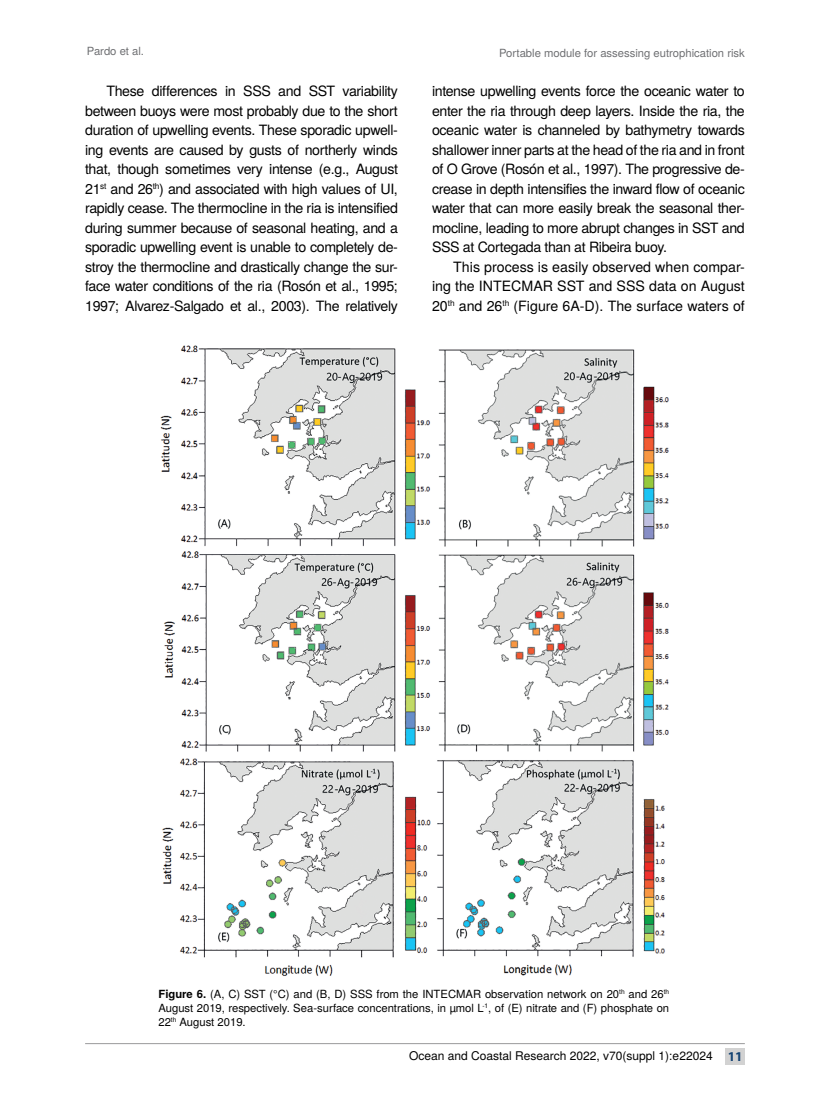
<style>
.page{position:relative;width:830px;height:1106px;background:#fff}
.page>*{position:absolute;margin:0;border:0;box-sizing:border-box;transform-origin:0 0}
.t1{font:14.25px/19.5px "Te X Gyre Heros";letter-spacing:-.025em;color:#000;text-align:justify}
.t2{font:12px "Te X Gyre Heros";color:#000}
.t3{font:11.25px/14.2px "Te X Gyre Heros";color:#000;text-align:justify}
.t4{font:11.25px "Te X Gyre Heros";color:#6d6e71}
.s1{font-weight:700}
.s2{font-family:"Myriad Pro";font-weight:700;font-size:13.5px;color:#134272}
</style>
<div class="page">
<hr style="left:85px;top:1043px;width:659px;height:1px;background:#9a9a9b">
<div style="left:725px;top:1048px;width:19px;height:16px;background:#d2d2d2"></div>
<img style="left:160px;top:345px;width:509px;height:631px">
<p class="t4" style="left:87px;top:42px;width:59px">Pardo et al.</p>
<p class="t1" style="left:85px;top:80px;width:314px;text-indent:21px">These differences in SSS and SST variability between buoys were most probably due to the short duration of upwelling events. These sporadic upwell&shy;ing events are caused by gusts of northerly winds that, though sometimes very intense (e.g., August 21<sup>st</sup> and 26<sup>th</sup>) and associated with high values of UI, rapidly cease. The thermocline in the ria is intensified during summer because of seasonal heating, and a sporadic upwelling event is unable to completely de&shy;stroy the thermocline and drastically change the sur&shy;face water conditions of the ria (Rosón et al., 1995; 1997; Alvarez-Salgado et al., 2003). The relatively</p>
<p class="t1" style="left:432px;top:80px;width:314px">intense upwelling events force the oceanic water to enter the ria through deep layers. Inside the ria, the oceanic water is channeled by bathymetry towards shallower inner parts at the head of the ria and in front of O Grove (Rosón et al., 1997). The progressive de&shy;crease in depth intensifies the inward flow of oceanic water that can more easily break the seasonal ther&shy;mocline, leading to more abrupt changes in SST and SSS at Cortegada than at Ribeira buoy.</p>
<p class="t4" style="left:498px;top:44px;width:247px">Portable module for assessing eutrophication risk</p>
<p class="t1" style="left:432px;top:256px;width:314px;text-indent:21px">This process is easily observed when compar&shy;ing the INTECMAR SST and SSS data on August 20<sup>th</sup> and 26<sup>th</sup> (Figure 6A-D). The surface waters of</p>
<p class="t3" style="left:158px;top:985px;width:512px"><span class="s1">Figure 6.</span> (A, C) SST (°C) and (B, D) SSS from the INTECMAR observation network on 20<sup>th</sup> and 26<sup>th </sup>August 2019, respectively. Sea-surface concentrations, in µmol L<sup>-1</sup>, of (E) nitrate and (F) phosphate on 22<sup>th</sup> August 2019.</p>
<p class="t2" style="left:409px;top:1046px;width:335px">Ocean and Coastal Research 2022, v70(suppl 1):e22024 <span class="s2">11</span></p>
</div>
